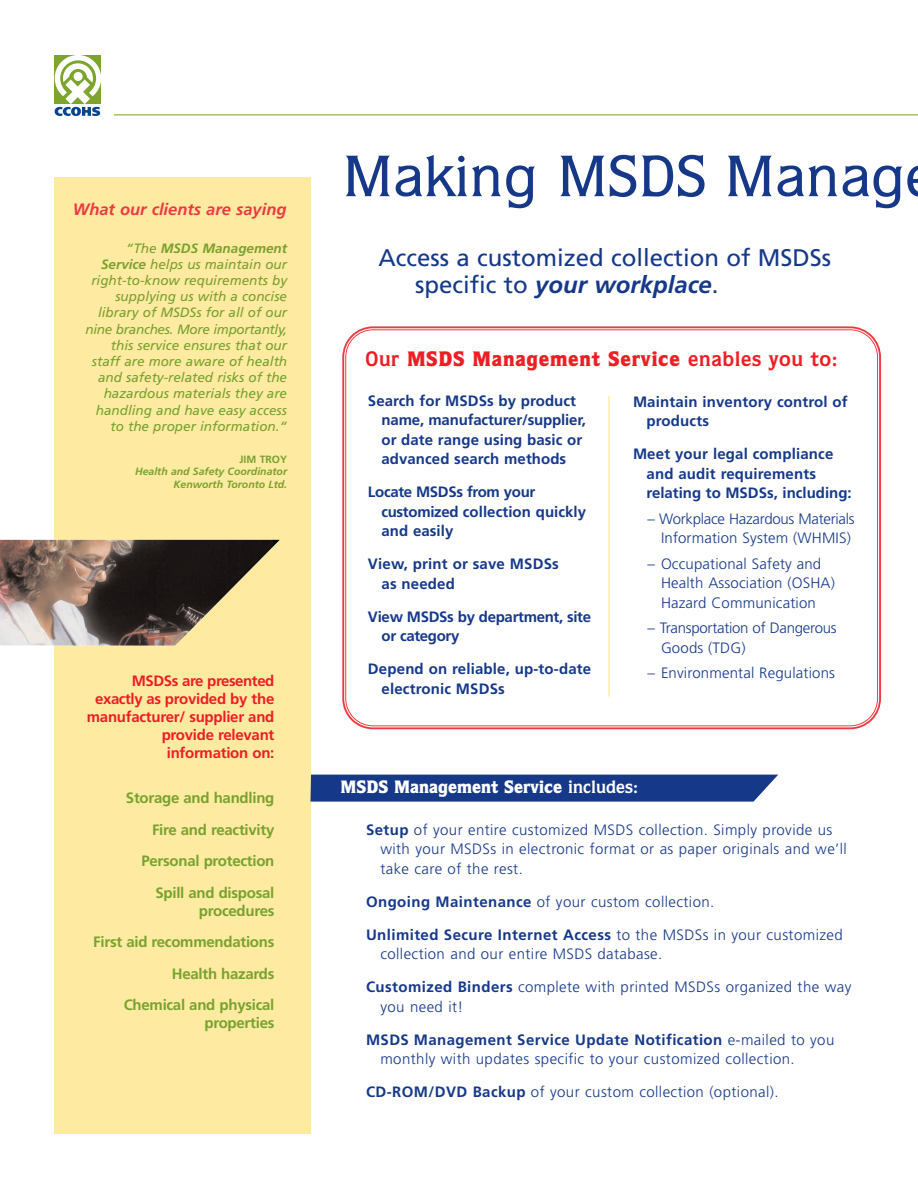
<style>
.page{position:relative;width:918px;height:1188px;background:#fff}
.page>*{position:absolute;margin:0;border:0;box-sizing:border-box;transform-origin:0 0}
.t1{font:500 58.5px "Quorum";letter-spacing:.03em;color:#153889}
.t2{font:24px/27px "Frutiger";color:#153889}
.t3{font:900 21px "Quorum";letter-spacing:.03em;color:#ee1e24}
.t4{font:900 18px "Quorum";color:#fff}
.t5{font:italic 700 16.5px "Frutiger";color:#ee3a41}
.t6{font:300 15px/19.5px "Frutiger";letter-spacing:.03em;color:#153889}
.t7{font:700 15px/19.5px "Frutiger";letter-spacing:.005em;color:#153889}
.t8{font:700 15px/31.5px "Frutiger";letter-spacing:-.015em;color:#78a22d;text-align:right}
.t9{font:700 15px/18px "Frutiger";letter-spacing:-.015em;color:#ee1e24;text-align:right}
.t10{font:700 15px/19.5px "Frutiger";letter-spacing:-.02em;color:#153889}
.t11{font:300 15px/19.5px "Frutiger";letter-spacing:.01em;color:#153889}
.t12{font:300 15px/19.5px "Frutiger";letter-spacing:-.015em;color:#153889;text-align:right}
.t13{font:italic 13.5px/16.2px "Frutiger";color:#78a22d;text-align:right}
.t14{font:italic 700 10.5px/12.6px "Frutiger";color:#78a22d;text-align:right}
.t15{font:700 10.5px "Frutiger";color:#78a22d}
.s1{font-weight:700}
.s2{font-weight:700;font-style:italic}
</style>
<div class="page">
<svg style="left:342px;top:326px;width:539px;height:404px;background:#f59094"></svg>
<svg style="left:345px;top:329px;width:533px;height:397px"></svg>
<div style="left:54px;top:177px;width:256px;height:957px;background:#ffeaa2"></div>
<hr style="left:114px;top:114px;width:804px;height:1px;background:#78a22d">
<svg style="left:55px;top:55px;width:46px;height:61px"></svg>
<img style="left:0;top:540px;width:279px;height:106px">
<div style="left:366px;top:393px;width:227px;height:315px;background:#fff"></div>
<hr style="left:609px;top:396px;width:1px;height:301px;background:#ffe383">
<div style="left:310px;top:775px;width:468px;height:27px;background:#153889"></div>
<p class="t5" style="left:73px;top:203px;width:215px">What our clients are saying</p>
<p class="t13" style="left:86px;top:241px;width:203px">“The <span class="s1">MSDS Management<br>Service</span> helps us maintain our right-to-know requirements by supplying us with a concise library of MSDSs for all of our nine branches. More importantly, this service ensures that our staff are more aware of health and safety-related risks of the hazardous materials they are handling and have easy access to the proper information.“</p>
<p class="t15" style="left:240px;top:455px;width:49px">JIM TROY</p>
<p class="t14" style="left:135px;top:466px;width:154px">Health and Safety Coordinator<br>Kenworth Toronto Ltd.</p>
<p class="t9" style="left:87px;top:673px;width:189px">MSDSs are presented exactly as provided by the manufacturer/ supplier and provide relevant information on:</p>
<p class="t8" style="left:126px;top:783px;width:150px">Storage and handling<br>Fire and reactivity<br>Personal protection<br>Spill and disposal</p>
<p class="t8" style="left:93px;top:896px;width:183px">procedures<br>First aid recommendations<br>Health hazards<br>Chemical and physical</p>
<p class="t8" style="left:205px;top:1008px;width:71px">properties</p>
<h1 class="t1" style="left:344px;top:156px;width:562px">Making MSDS Manag</h1>
<h2 class="t2" style="left:415px;top:246px;width:418px;text-indent:-37px">Access a customized collection of MSDSs specific to <span class="s2">your workplace</span>.</h2>
<h3 class="t3" style="left:366px;top:352px;width:473px"><span class="s1">Our</span> MSDS Management Service <span class="s1">enables you to:</span></h3>
<p class="t7" style="left:646px;top:393px;width:203px;text-indent:-14px">Maintain inventory control of products</p>
<p class="t7" style="left:646px;top:445px;width:207px;text-indent:-14px">Meet your legal compliance and audit requirements relating to MSDSs, including:</p>
<p class="t12" style="left:648px;top:510px;width:209px">– Workplace Hazardous Materials<br>Information System (WHMIS)</p>
<p class="t11" style="left:661px;top:555px;width:175px;text-indent:-14px">– Occupational Safety and<br>Health Association (OSHA)<br>Hazard Communication</p>
<p class="t12" style="left:661px;top:619px;width:177px;text-align:left;text-indent:-14px">– Transportation of Dangerous<br>Goods (TDG)</p>
<p class="t11" style="left:648px;top:664px;width:189px">– Environmental Regulations</p>
<p class="t7" style="left:381px;top:392px;width:206px;text-indent:-14px">Search for MSDSs by product name, manufacturer/supplier, or date range using basic or advanced search methods</p>
<p class="t10" style="left:381px;top:483px;width:206px;text-indent:-14px">Locate MSDSs from your customized collection quickly and easily</p>
<p class="t7" style="left:381px;top:555px;width:179px;text-indent:-14px">View, print or save MSDSs as needed</p>
<p class="t10" style="left:381px;top:608px;width:211px;text-indent:-14px">View MSDSs by department, site or category</p>
<p class="t7" style="left:381px;top:660px;width:211px;text-indent:-14px">Depend on reliable, up-to-date electronic MSDSs</p>
<p class="t4" style="left:340px;top:781px;width:299px">MSDS Management Service <span class="s1">includes:</span></p>
<p class="t6" style="left:380px;top:821px;width:468px;text-indent:-14px"><span class="s1">Setup</span> of your entire customized MSDS collection. Simply provide us with your MSDSs in electronic format or as paper originals and we’ll take care of the rest.</p>
<p class="t6" style="left:366px;top:893px;width:350px"><span class="s1">Ongoing Maintenance</span> of your custom collection.</p>
<p class="t6" style="left:380px;top:926px;width:464px;text-indent:-14px"><span class="s1">Unlimited Secure Internet Access</span> to the MSDSs in your customized collection and our entire MSDS database.</p>
<p class="t6" style="left:380px;top:978px;width:473px;text-indent:-14px"><span class="s1">Customized Binders</span> complete with printed MSDSs organized the way you need it!</p>
<p class="t6" style="left:380px;top:1031px;width:455px;text-indent:-14px"><span class="s1">MSDS Management Service Update Notification</span> e-mailed to you monthly with updates specific to your customized collection.</p>
<p class="t6" style="left:366px;top:1083px;width:414px"><span class="s1">CD-ROM/DVD Backup</span> of your custom collection (optional).</p>
</div>
